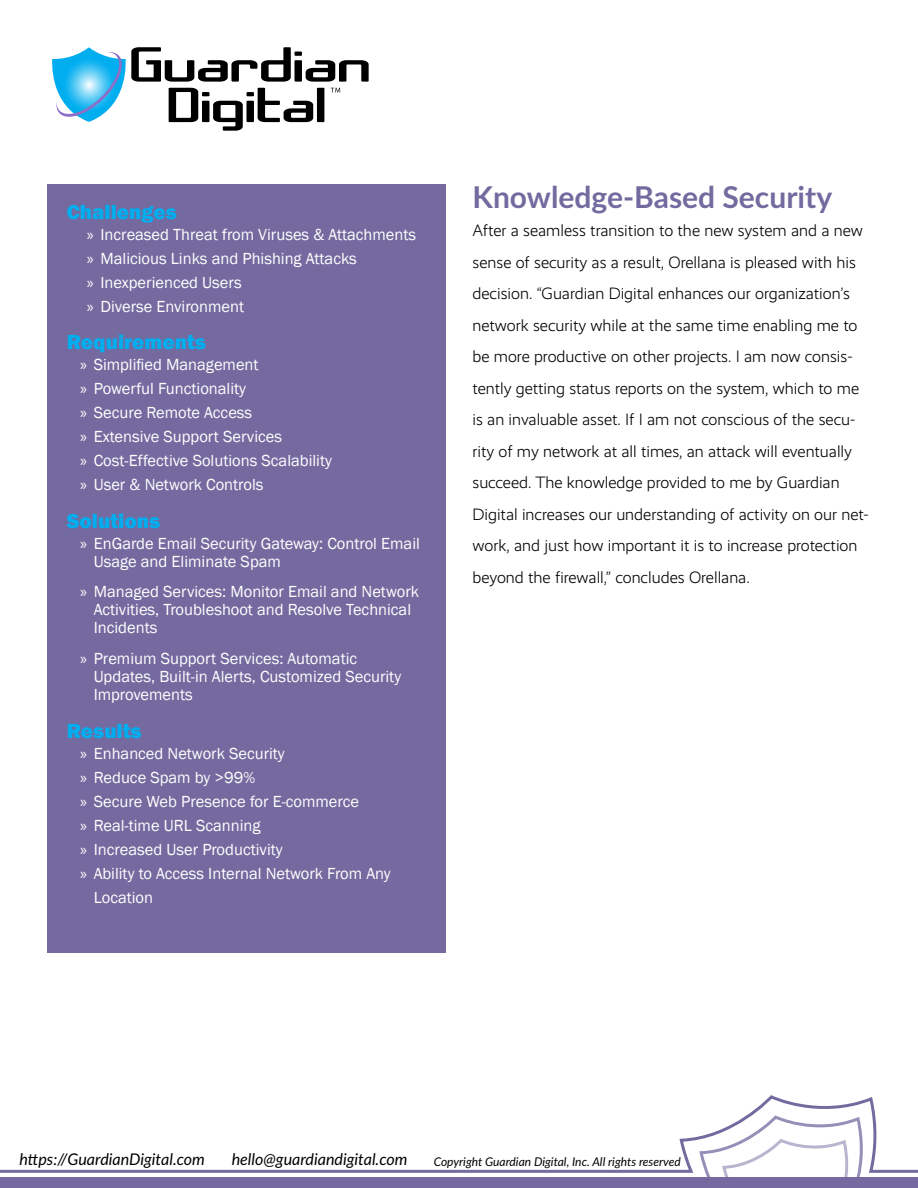
<style>
.page{position:relative;width:918px;height:1188px;background:#fff}
.page>*{position:absolute;margin:0;border:0;box-sizing:border-box;transform-origin:0 0}
.t1{font:700 30px "Lato";color:#756a9f}
.t2{font:800 21px "Franklin Gothic";color:#00aeef}
.t3{font:16.5px/24px "Franklin Gothic";color:#fff}
.t4{font:300 16.5px/31.5px "Realist";color:#000}
.t5{font:italic 16.05px "Lato";color:#000}
.t6{font:italic 12px "Lato";color:#000}
.s1{font-family:"Myriad Pro"}
</style>
<div class="page">
<div style="left:0;top:1177px;width:918px;height:11px;background:#756a9f"></div>
<svg style="left:0;top:1095px;width:918px;height:79px"></svg>
<svg style="left:52px;top:47px;width:317px;height:84px"></svg>
<div style="left:47px;top:184px;width:399px;height:769px;background:#756a9f"></div>
<p class="t2" style="left:67px;top:198px;width:112px">Challenges</p>
<p class="t3" style="left:87px;top:222px;width:331px"><span class="s1">»</span> Increased Threat from Viruses &amp; Attachments <span class="s1">»</span> Malicious Links and Phishing Attacks<br><span class="s1">»</span> Inexperienced Users<br><span class="s1">»</span> Diverse Environment</p>
<p class="t2" style="left:67px;top:328px;width:141px">Requirements</p>
<p class="t3" style="left:80px;top:353px;width:253px"><span class="s1">»</span> Simplified Management<br><span class="s1">»</span> Powerful Functionality<br><span class="s1">»</span> Secure Remote Access<br><span class="s1">»</span> Extensive Support Services<br><span class="s1">»</span> Cost-Effective Solutions Scalability <span class="s1">»</span> User &amp; Network Controls</p>
<p class="t2" style="left:67px;top:507px;width:95px">Solutions</p>
<p class="t3" style="left:94px;top:534px;width:328px;line-height:18px;text-indent:-13px"><span class="s1">»</span> EnGarde Email Security Gateway: Control Email<br>Usage and Eliminate Spam</p>
<p class="t3" style="left:94px;top:583px;width:327px;line-height:18px;text-indent:-13px"><span class="s1">»</span> Managed Services: Monitor Email and Network<br>Activities, Troubleshoot and Resolve Technical<br>Incidents</p>
<p class="t3" style="left:94px;top:650px;width:309px;line-height:18px;text-indent:-13px"><span class="s1">»</span> Premium Support Services: Automatic<br>Updates, Built-in Alerts, Customized Security<br>Improvements</p>
<p class="t2" style="left:67px;top:717px;width:77px">Results</p>
<p class="t3" style="left:80px;top:741px;width:206px"><span class="s1">»</span> Enhanced Network Security</p>
<p class="t3" style="left:80px;top:765px;width:177px"><span class="s1">»</span> Reduce Spam by &gt;99%</p>
<p class="t3" style="left:80px;top:789px;width:280px"><span class="s1">»</span> Secure Web Presence for E-commerce</p>
<p class="t3" style="left:80px;top:813px;width:182px"><span class="s1">»</span> Real-time URL Scanning</p>
<p class="t3" style="left:80px;top:837px;width:204px"><span class="s1">»</span> Increased User Productivity</p>
<p class="t3" style="left:80px;top:861px;width:312px"><span class="s1">»</span> Ability to Access Internal Network From Any</p>
<p class="t3" style="left:94px;top:885px;width:61px">Location</p>
<h1 class="t1" style="left:472px;top:175px;width:361px">Knowledge-Based Security</h1>
<p class="t4" style="left:472px;top:215px;width:398px">After a seamless transition to the new system and a new sense of security as a result, Orellana is pleased with his decision. “Guardian Digital enhances our organization’s network security while at the same time enabling me to be more productive on other projects. I am now consis&shy;tently getting status reports on the system, which to me is an invaluable asset. If I am not conscious of the secu&shy;rity of my network at all times, an attack will eventually succeed. The knowledge provided to me by Guardian Digital increases our understanding of activity on our net&shy;work, and just how important it is to increase protection beyond the firewall,” concludes Orellana.</p>
<p class="t5" style="left:20px;top:1148px;width:187px">https://GuardianDigital.com</p>
<p class="t5" style="left:232px;top:1148px;width:177px">hello@guardiandigital.com</p>
<p class="t6" style="left:434px;top:1153px;width:249px">Copyright Guardian Digital, Inc. All rights reserved</p>
</div>
